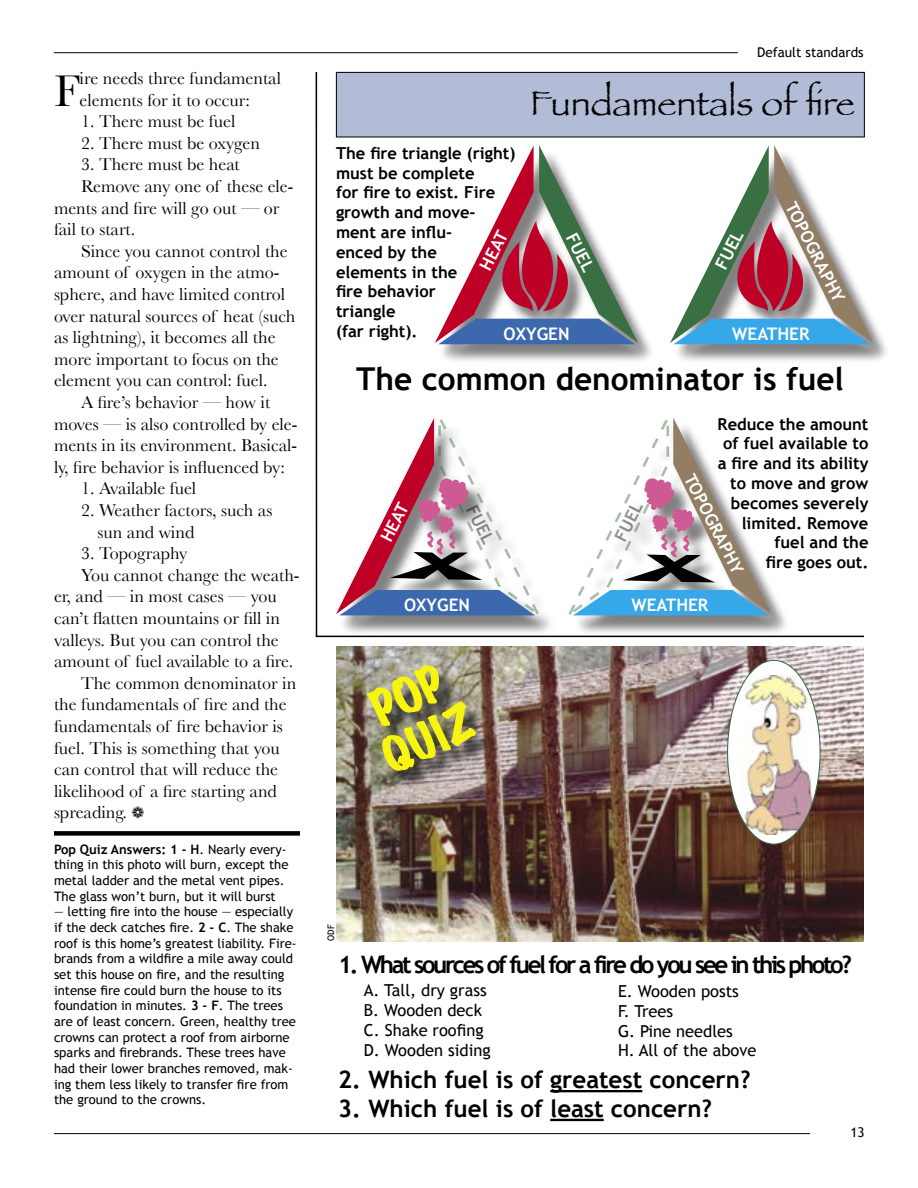
<style>
.page{position:relative;width:918px;height:1188px;background:#fff}
.page>*{position:absolute;margin:0;border:0;box-sizing:border-box;transform-origin:0 0}
.t1{font:46.35px "Baskerville";color:#000}
.t2{font:expanded 45px "Marker Felt";color:#f7f410}
.Chapter_heads_blue{font:36px "Papyrus";color:#000}
.t3{font:700 31.5px "Trebuchet MS";color:#000}
.t4{font:700 24px "Trebuchet MS";color:#000}
.t5{font:700 24px "Trebuchet MS";letter-spacing:-.1em;color:#000}
.t6{font:18px/21.6px "Baskerville";color:#000}
.t7{font:700 17.25px "Trebuchet MS";color:#fff}
.t8{font:700 17.25px "Trebuchet MS";color:rgb(0 0 0/.45)}
.t9{font:700 16.5px/19.8px "Trebuchet MS";color:#000}
.t10{font:16.5px "Trebuchet MS";color:#000}
.t11{font:13.5px "Trebuchet MS";color:#000}
.t12{font:13.05px/15.6px "Trebuchet MS";color:#000}
.t13{font:9px "Trebuchet MS";color:#000}
.s1{font-weight:700}
</style>
<div class="page">
<hr style="left:54px;top:1133px;width:756px;height:1px;background:#000">
<img style="left:336px;top:647px;width:528px;height:294px">
<hr style="left:54px;top:52px;width:684px;height:1px;background:#000">
<div style="left:336px;top:72px;width:528px;height:65px;background:#b3bcd7"></div>
<div style="left:336px;top:72px;width:529px;height:65px;border:1px solid #000"></div>
<hr style="left:550px;top:1090px;width:92px;height:2px;background:#000">
<hr style="left:550px;top:1119px;width:54px;height:2px;background:#000">
<hr style="left:316px;top:636px;width:548px;height:1px;background:#000">
<div style="left:728px;top:660px;width:92px;height:184px;background:#fff;border-radius:50%"></div>
<img style="left:739px;top:676px;width:76px;height:159px">
<hr style="left:316px;top:72px;width:1px;height:565px;background:#000">
<div style="left:369px;top:666px;width:126px;height:125px;background:#000;opacity:.75"></div>
<div style="left:54px;top:831px;width:246px;height:5px;background:#000"></div>
<div style="left:437px;top:147px;width:455px;height:217px;background:#000;opacity:.5"></div>
<svg style="left:670px;top:145px;width:203px;height:199px"></svg>
<svg style="left:435px;top:145px;width:203px;height:199px"></svg>
<div style="left:338px;top:420px;width:452px;height:216px;background:#000;opacity:.5"></div>
<svg style="left:336px;top:418px;width:203px;height:197px"></svg>
<svg style="left:569px;top:418px;width:202px;height:197px"></svg>
<svg style="left:366px;top:661px;width:84px;height:68px;background:#868477"></svg>
<p class="t11" style="left:757px;top:44px;width:108px">Default standards</p>
<p class="t6" style="left:80px;top:67px;width:203px">ire needs three fundamental elements for it to occur:</p>
<p class="t6" style="left:81px;top:110px;width:156px">1. There must be fuel</p>
<p class="t6" style="left:81px;top:132px;width:180px">2. There must be oxygen</p>
<p class="t6" style="left:81px;top:154px;width:160px">3. There must be heat</p>
<p class="t6" style="left:54px;top:175px;width:241px;text-indent:27px">Remove any one of these ele&shy;ments and fire will go out — or fail to start.</p>
<p class="t6" style="left:54px;top:240px;width:243px;text-indent:27px">Since you cannot control the amount of oxygen in the atmo&shy;sphere, and have limited control over natural sources of heat (such as lightning), it becomes all the more important to focus on the element you can control: fuel.</p>
<p class="t6" style="left:54px;top:391px;width:245px;text-indent:27px">A fire’s behavior — how it moves — is also controlled by ele&shy;ments in its environment. Basical&shy;ly, fire behavior is influenced by:</p>
<p class="t6" style="left:81px;top:478px;width:117px">1. Available fuel</p>
<p class="t6" style="left:98px;top:499px;width:176px;text-indent:-16px">2. Weather factors, such as sun and wind</p>
<p class="t6" style="left:81px;top:542px;width:108px">3. Topography</p>
<p class="t6" style="left:54px;top:564px;width:247px;text-indent:27px">You cannot change the weath&shy;er, and — in most cases — you can’t flatten mountains or fill in valleys. But you can control the amount of fuel available to a fire.</p>
<p class="t6" style="left:54px;top:672px;width:244px;text-indent:27px">The common denominator in the fundamentals of fire and the fundamentals of fire behavior is fuel. This is something that you can control that will reduce the likelihood of a fire starting and spreading. ❁</p>
<p class="t1" style="left:54px;top:63px;width:27px">F</p>
<p class="Chapter_heads_blue" style="left:530px;top:82px;width:326px">Fundamentals of fire</p>
<p class="t9" style="left:336px;top:143px;width:181px">The fire triangle (right) must be complete<br>for fire to exist. Fire growth and move&shy;ment are influ-<br>enced by the</p>
<p class="t9" style="left:336px;top:262px;width:123px">elements in the fire behavior triangle<br>(far right).</p>
<p class="t7" style="left:800px;top:198px;width:111px;rotate:63deg">TOPOGRAPHY</p>
<p class="t7" style="left:711px;top:263px;width:43px;rotate:-63deg">FUEL</p>
<p class="t7" style="left:475px;top:264px;width:43px;rotate:-63deg">HEAT</p>
<p class="t7" style="left:580px;top:229px;width:43px;rotate:63deg">FUEL</p>
<p class="t7" style="left:503px;top:323px;width:68px">OXYGEN</p>
<p class="t7" style="left:732px;top:323px;width:79px">WEATHER</p>
<p class="t3" style="left:356px;top:359px;width:489px">The common denominator is fuel</p>
<p class="t9" style="left:718px;top:414px;width:152px;text-align:center">Reduce the amount of fuel available to a fire and its ability</p>
<p class="t9" style="left:730px;top:473px;width:140px">to move and grow</p>
<p class="t9" style="left:731px;top:493px;width:139px">becomes severely</p>
<p class="t9" style="left:742px;top:513px;width:128px">limited. Remove</p>
<p class="t9" style="left:774px;top:533px;width:96px">fuel and the</p>
<p class="t9" style="left:766px;top:552px;width:104px">fire goes out.</p>
<p class="t7" style="left:699px;top:470px;width:111px;rotate:63deg">TOPOGRAPHY</p>
<p class="t8" style="left:610px;top:535px;width:43px;rotate:-63deg">FUEL</p>
<p class="t7" style="left:376px;top:536px;width:43px;rotate:-63deg">HEAT</p>
<p class="t8" style="left:481px;top:501px;width:43px;rotate:63deg">FUEL</p>
<p class="t7" style="left:404px;top:594px;width:67px">OXYGEN</p>
<p class="t7" style="left:632px;top:594px;width:78px">WEATHER</p>
<p class="t2" style="left:375px;top:738px;width:98px;rotate:-25deg">QUIZ</p>
<p class="t12" style="left:54px;top:841px;width:236px"><span class="s1">Pop Quiz Answers: 1 - H</span>. Nearly every&shy;thing in this photo will burn, except the metal ladder and the metal vent pipes.<br>The glass won’t burn, but it will burst</p>
<p class="t12" style="left:54px;top:904px;width:244px">— letting fire into the house — especially if the deck catches fire. <span class="s1">2 - C</span>. The shake roof is this home’s greatest liability. Fire&shy;brands from a wildfire a mile away could set this house on fire, and the resulting intense fire could burn the house to its foundation in minutes. <span class="s1">3 - F</span>. The trees are of least concern. Green, healthy tree crowns can protect a roof from airborne sparks and firebrands. These trees have had their lower branches removed, mak&shy;ing them less likely to transfer fire from the ground to the crowns.</p>
<p class="t13" style="left:326px;top:941px;width:18px;rotate:-90deg">ODF</p>
<p class="t5" style="left:338px;top:949px;width:515px">1. What sources of fuel for a fire do you see in this photo?</p>
<p class="t10" style="left:618px;top:982px;width:122px">E. Wooden posts</p>
<p class="t10" style="left:618px;top:1001px;width:57px">F. Trees</p>
<p class="t10" style="left:618px;top:1021px;width:117px">G. Pine needles</p>
<p class="t10" style="left:618px;top:1041px;width:140px">H. All of the above</p>
<p class="t10" style="left:364px;top:981px;width:124px">A. Tall, dry grass</p>
<p class="t10" style="left:364px;top:1001px;width:120px">B. Wooden deck</p>
<p class="t10" style="left:364px;top:1021px;width:121px">C. Shake roofing</p>
<p class="t10" style="left:364px;top:1040px;width:128px">D. Wooden siding</p>
<p class="t4" style="left:338px;top:1065px;width:414px">2. Which fuel is of greatest concern?</p>
<p class="t4" style="left:338px;top:1093px;width:375px">3. Which fuel is of least concern?</p>
<p class="t11" style="left:851px;top:1124px;width:16px">13</p>
</div>
